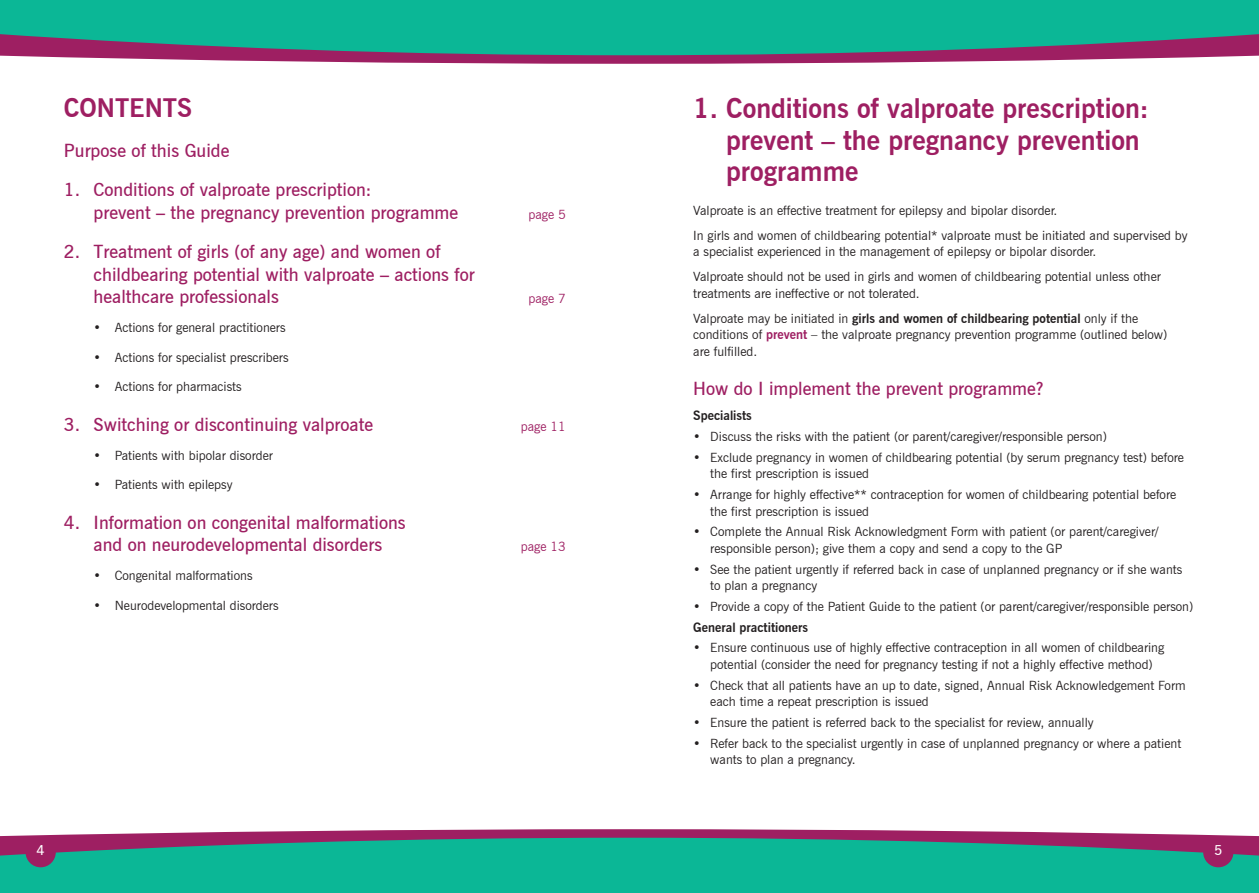
<style>
.page{position:relative;width:1259px;height:893px;background:#fff}
.page>*{position:absolute;margin:0;border:0;box-sizing:border-box;transform-origin:0 0}
.Body_Copy_HCP{font:700 27px/31.5px "News Gothic BT";color:#9e1f62}
.Headings_HCP{font:700 25.5px "News Gothic BT";color:#9e1f62}
.Subheadings_HCP{font:600 18px/22.5px "News Gothic BT";color:#9e1f62}
.t1{font:600 13.5px "News Gothic BT";color:#fff}
.Body_Copy_HCP-2{font:12.75px/16.5px "News Gothic BT";color:#231f20}
.t2{font:12.75px "News Gothic BT";color:#9e1f62}
.Bullet{font:700 12.75px "News Gothic BT";color:#231f20}
.Body_Copy_HCP-3{font:700 12.75px "News Gothic BT";color:#231f20}
.s1{font-weight:700}
.s2{font-weight:700;color:#9e1f62}
</style>
<div class="page">
<svg style="left:0;top:829px;width:1259px;height:9px;fill:#9e1f62"></svg>
<svg style="left:0;top:838px;width:1259px;height:55px;background:#18a891"></svg>
<div style="left:1203px;top:837px;width:30px;height:30px;background:#9e1f62;border-radius:50%"></div>
<div style="left:26px;top:837px;width:30px;height:30px;background:#9e1f62;border-radius:50%"></div>
<svg style="left:0;top:55px;width:1259px;height:9px;fill:#9e1f62"></svg>
<svg style="left:0;top:0;width:1259px;height:55px;background:#1da48f"></svg>
<p class="Headings_HCP" style="left:64px;top:93px;width:130px">CONTENTS</p>
<p class="Subheadings_HCP" style="left:64px;top:139px;width:167px">Purpose of this Guide</p>
<p class="Subheadings_HCP" style="left:94px;top:178px;width:366px;text-indent:-30px">1. Conditions of valproate prescription:<br>prevent – the pregnancy prevention programme</p>
<p class="Subheadings_HCP" style="left:94px;top:240px;width:383px;text-indent:-30px">2. Treatment of girls (of any age) and women of childbearing potential with valproate – actions for healthcare professionals</p>
<p class="t2" style="left:528px;top:206px;width:39px">page 5</p>
<p class="t2" style="left:528px;top:291px;width:39px">page 7</p>
<p class="Body_Copy_HCP-2" style="left:94px;top:320px;width:194px">• Actions for general practitioners</p>
<p class="Body_Copy_HCP-2" style="left:94px;top:349px;width:196px">• Actions for specialist prescribers</p>
<p class="Body_Copy_HCP-2" style="left:94px;top:378px;width:150px">• Actions for pharmacists</p>
<p class="Subheadings_HCP" style="left:64px;top:413px;width:311px">3. Switching or discontinuing valproate</p>
<p class="t2" style="left:521px;top:418px;width:46px">page 11</p>
<p class="Body_Copy_HCP-2" style="left:94px;top:447px;width:181px">• Patients with bipolar disorder</p>
<p class="Body_Copy_HCP-2" style="left:94px;top:476px;width:140px">• Patients with epilepsy</p>
<p class="Subheadings_HCP" style="left:64px;top:511px;width:343px;text-align:center">4. Information on congenital malformations and on neurodevelopmental disorders</p>
<p class="t2" style="left:521px;top:539px;width:46px">page 13</p>
<p class="Body_Copy_HCP-2" style="left:94px;top:567px;width:160px">• Congenital malformations</p>
<p class="Body_Copy_HCP-2" style="left:94px;top:597px;width:186px">• Neurodevelopmental disorders</p>
<p class="Body_Copy_HCP" style="left:726px;top:93px;width:424px;text-indent:-33px">1. Conditions of valproate prescription: prevent – the pregnancy prevention programme</p>
<p class="Body_Copy_HCP-2" style="left:693px;top:202px;width:365px">Valproate is an effective treatment for epilepsy and bipolar disorder.</p>
<p class="Body_Copy_HCP-2" style="left:693px;top:227px;width:496px">In girls and women of childbearing potential* valproate must be initiated and supervised by a specialist experienced in the management of epilepsy or bipolar disorder.</p>
<p class="Body_Copy_HCP-2" style="left:693px;top:268px;width:469px">Valproate should not be used in girls and women of childbearing potential unless other treatments are ineffective or not tolerated.</p>
<p class="Body_Copy_HCP-2" style="left:693px;top:310px;width:476px">Valproate may be initiated in <span class="s1">girls and women of childbearing potential</span> only if the conditions of <span class="s2">prevent</span> – the valproate pregnancy prevention programme (outlined below) are fulfilled.</p>
<p class="Subheadings_HCP" style="left:693px;top:378px;width:352px">How do I implement the prevent programme?</p>
<p class="Body_Copy_HCP-3" style="left:693px;top:408px;width:60px">Specialists</p>
<p class="Body_Copy_HCP-2" style="left:693px;top:428px;width:415px">• Discuss the risks with the patient (or parent/caregiver/responsible person)</p>
<p class="Body_Copy_HCP-2" style="left:710px;top:449px;width:475px;text-indent:-17px">• Exclude pregnancy in women of childbearing potential (by serum pregnancy test) before the first prescription is issued</p>
<p class="Body_Copy_HCP-2" style="left:710px;top:486px;width:467px;text-indent:-17px">• Arrange for highly effective** contraception for women of childbearing potential before the first prescription is issued</p>
<p class="Body_Copy_HCP-2" style="left:710px;top:523px;width:450px;text-indent:-17px">• Complete the Annual Risk Acknowledgment Form with patient (or parent/caregiver/ responsible person); give them a copy and send a copy to the GP</p>
<p class="Body_Copy_HCP-2" style="left:710px;top:561px;width:473px;text-indent:-17px">• See the patient urgently if referred back in case of unplanned pregnancy or if she wants to plan a pregnancy</p>
<p class="Body_Copy_HCP-2" style="left:693px;top:598px;width:501px">• Provide a copy of the Patient Guide to the patient (or parent/caregiver/responsible person)</p>
<p class="Bullet" style="left:693px;top:619px;width:116px">General practitioners</p>
<p class="Body_Copy_HCP-2" style="left:693px;top:639px;width:472px;text-align:center">• Ensure continuous use of highly effective contraception in all women of childbearing potential (consider the need for pregnancy testing if not a highly effective method)</p>
<p class="Body_Copy_HCP-2" style="left:710px;top:677px;width:477px;text-indent:-17px">• Check that all patients have an up to date, signed, Annual Risk Acknowledgement Form each time a repeat prescription is issued</p>
<p class="Body_Copy_HCP-2" style="left:693px;top:714px;width:402px">• Ensure the patient is referred back to the specialist for review, annually</p>
<p class="Body_Copy_HCP-2" style="left:710px;top:735px;width:472px;text-indent:-17px">• Refer back to the specialist urgently in case of unplanned pregnancy or where a patient wants to plan a pregnancy.</p>
<p class="t1" style="left:37px;top:842px;width:10px">4</p>
<p class="t1" style="left:1214px;top:842px;width:10px">5</p>
</div>
